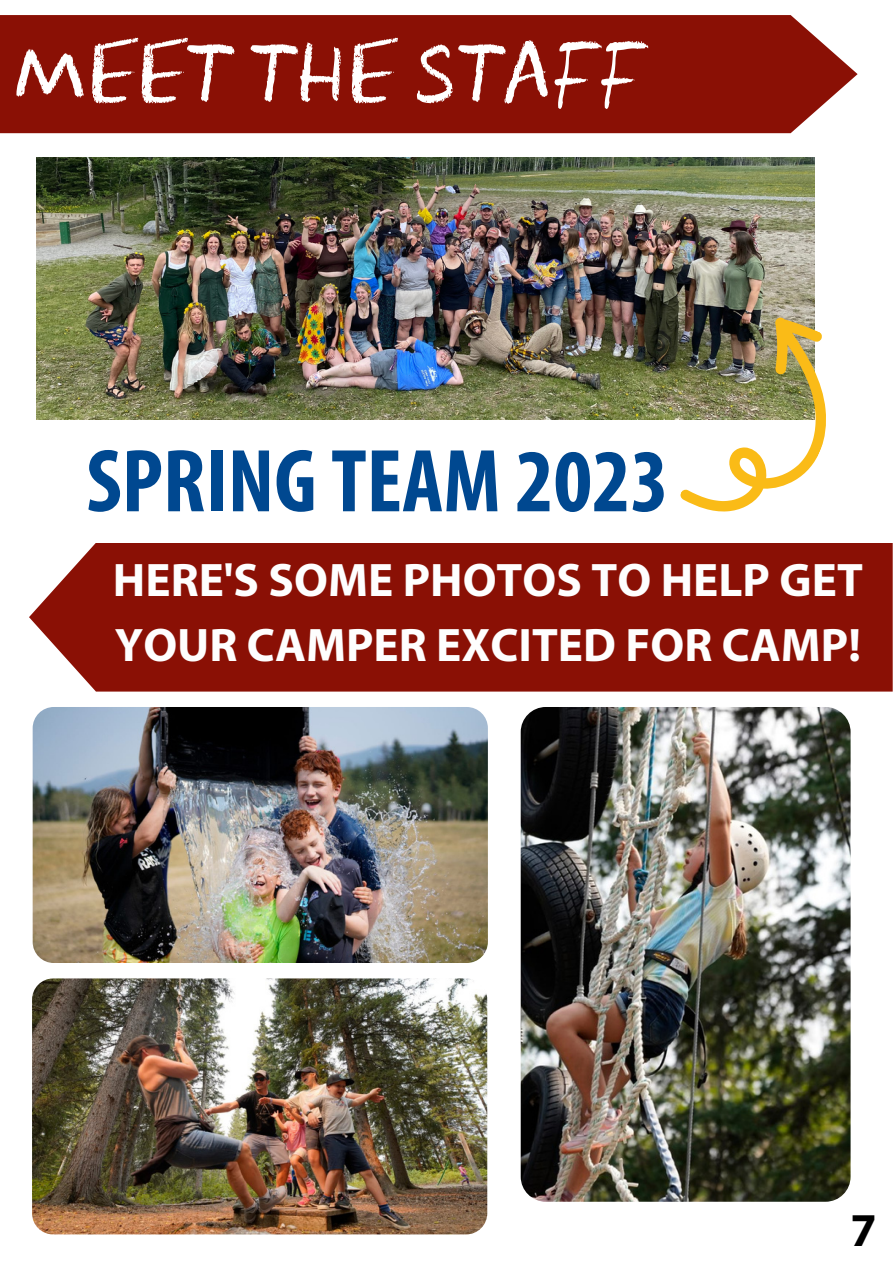
<style>
.page{position:relative;width:893px;height:1264px;background:#fff}
.page>*{position:absolute;margin:0;border:0;box-sizing:border-box;transform-origin:0 0}
.t1{font:106.8px "YMCA Script";color:#fff}
.t2{font:700 condensed 90.15px "Myriad Pro";color:#004890}
.t3{font:700 47.25px/65.2px "Myriad Pro";color:#fefefe}
.t4{font:700 47.25px "Myriad Pro";color:#000}
</style>
<div class="page">
<div style="left:0;top:15px;width:857px;height:118px;background:#8a1005"></div>
<img style="left:36px;top:157px;width:778px;height:262px">
<div style="left:29px;top:543px;width:863px;height:148px;background:#8a1005"></div>
<img style="left:33px;top:707px;width:455px;height:256px;border-radius:21px">
<img style="left:32px;top:978px;width:455px;height:256px;border-radius:21px">
<img style="left:520px;top:707px;width:330px;height:494px;border-radius:25px">
<img style="left:678px;top:307px;width:148px;height:205px">
<p class="t1" style="left:13px;top:22px;width:632px">MEET THE STAFF</p>
<p class="t2" style="left:86px;top:443px;width:584px">SPRING TEAM 2023</p>
<p class="t3" style="left:113px;top:551px;width:751px">HERE'S SOME PHOTOS TO HELP GET<br>YOUR CAMPER EXCITED FOR CAMP!</p>
<p class="t4" style="left:850px;top:1210px;width:28px">7</p>
</div>
